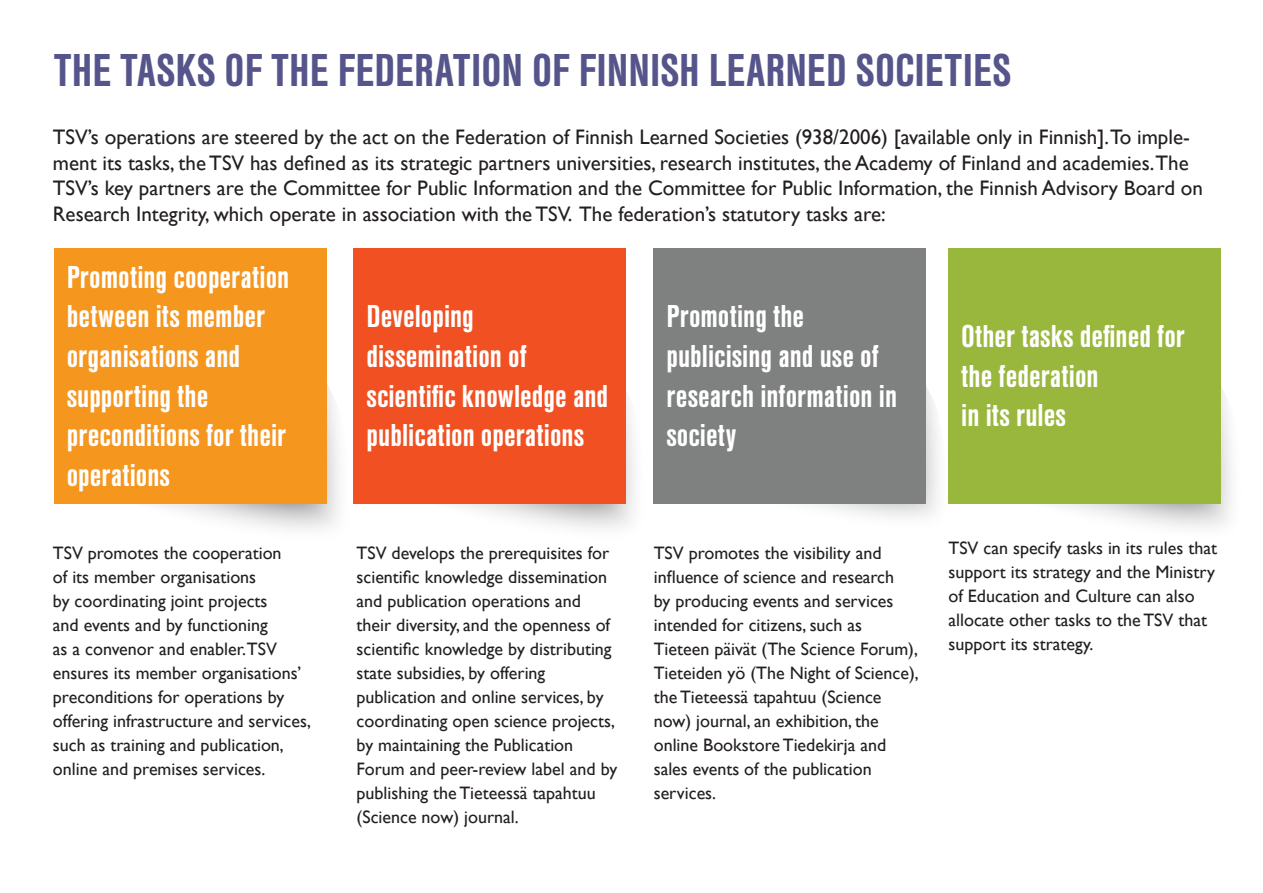
<style>
.page{position:relative;width:1263px;height:893px;background:#fff}
.page>*{position:absolute;margin:0;border:0;box-sizing:border-box;transform-origin:0 0}
.t1{font:700 48px "Nimbus San Con";color:#56558b}
.TEKSTI_VÄRILAATIKOSS{font:700 33px/39.6px "Nimbus San Con";color:#fff}
.leipis{font:21px/25.5px "Gill Sans";color:#231f20}
.LEIPIS_EN{font:18px/24px "Gill Sans";color:#231f20}
</style>
<div class="page">
<img style="left:156px;top:346px;width:183px;height:184px">
<div style="left:54px;top:248px;width:272px;height:256px;background:#f5961e"></div>
<div style="left:654px;top:248px;width:272px;height:256px;background:#7f8080"></div>
<div style="left:354px;top:248px;width:272px;height:256px;background:#f15122"></div>
<div style="left:948px;top:248px;width:273px;height:256px;background:#99b73d"></div>
<p class="t1" style="left:54px;top:44px;width:959px">THE TASKS OF THE FEDERATION OF FINNISH LEARNED SOCIETIES</p>
<p class="leipis" style="left:53px;top:124px;width:1151px">TSV’s operations are steered by the act on the Federation of Finnish Learned Societies (938/2006) [available only in Finnish].To imple&shy;ment its tasks, the TSV has defined as its strategic partners universities, research institutes, the Academy of Finland and academies.The TSV’s key partners are the Committee for Public Information and the Committee for Public Information, the Finnish Advisory Board on Research Integrity, which operate in association with the TSV. The federation’s statutory tasks are:</p>
<p class="TEKSTI_VÄRILAATIKOSS" style="left:67px;top:258px;width:224px">Promoting cooperation between its member organisations and supporting the preconditions for their operations</p>
<p class="TEKSTI_VÄRILAATIKOSS" style="left:367px;top:297px;width:243px">Developing dissemination of scientific knowledge and publication operations</p>
<p class="TEKSTI_VÄRILAATIKOSS" style="left:666px;top:297px;width:232px">Promoting the publicising and use of research information in society</p>
<p class="LEIPIS_EN" style="left:53px;top:541px;width:259px">TSV promotes the cooperation<br>of its member organisations<br>by coordinating joint projects<br>and events and by functioning<br>as a convenor and enabler.TSV ensures its member organisations’ preconditions for operations by offering infrastructure and services, such as training and publication, online and premises services.</p>
<p class="LEIPIS_EN" style="left:357px;top:541px;width:262px">TSV develops the prerequisites for scientific knowledge dissemination and publication operations and their diversity, and the openness of scientific knowledge by distributing state subsidies, by offering publication and online services, by coordinating open science projects, by maintaining the Publication Forum and peer-review label and by publishing the Tieteessä tapahtuu (Science now) journal.</p>
<p class="LEIPIS_EN" style="left:654px;top:541px;width:267px">TSV promotes the visibility and influence of science and research<br>by producing events and services intended for citizens, such as<br>Tieteen päivät (The Science Forum),<br>Tieteiden yö (The Night of Science), the Tieteessä tapahtuu (Science now) journal, an exhibition, the online Bookstore Tiedekirja and sales events of the publication services.</p>
<p class="TEKSTI_VÄRILAATIKOSS" style="left:961px;top:317px;width:225px">Other tasks defined for the federation<br>in its rules</p>
<p class="LEIPIS_EN" style="left:948px;top:535px;width:270px">TSV can specify tasks in its rules that support its strategy and the Ministry of Education and Culture can also allocate other tasks to the TSV that support its strategy.</p>
</div>
